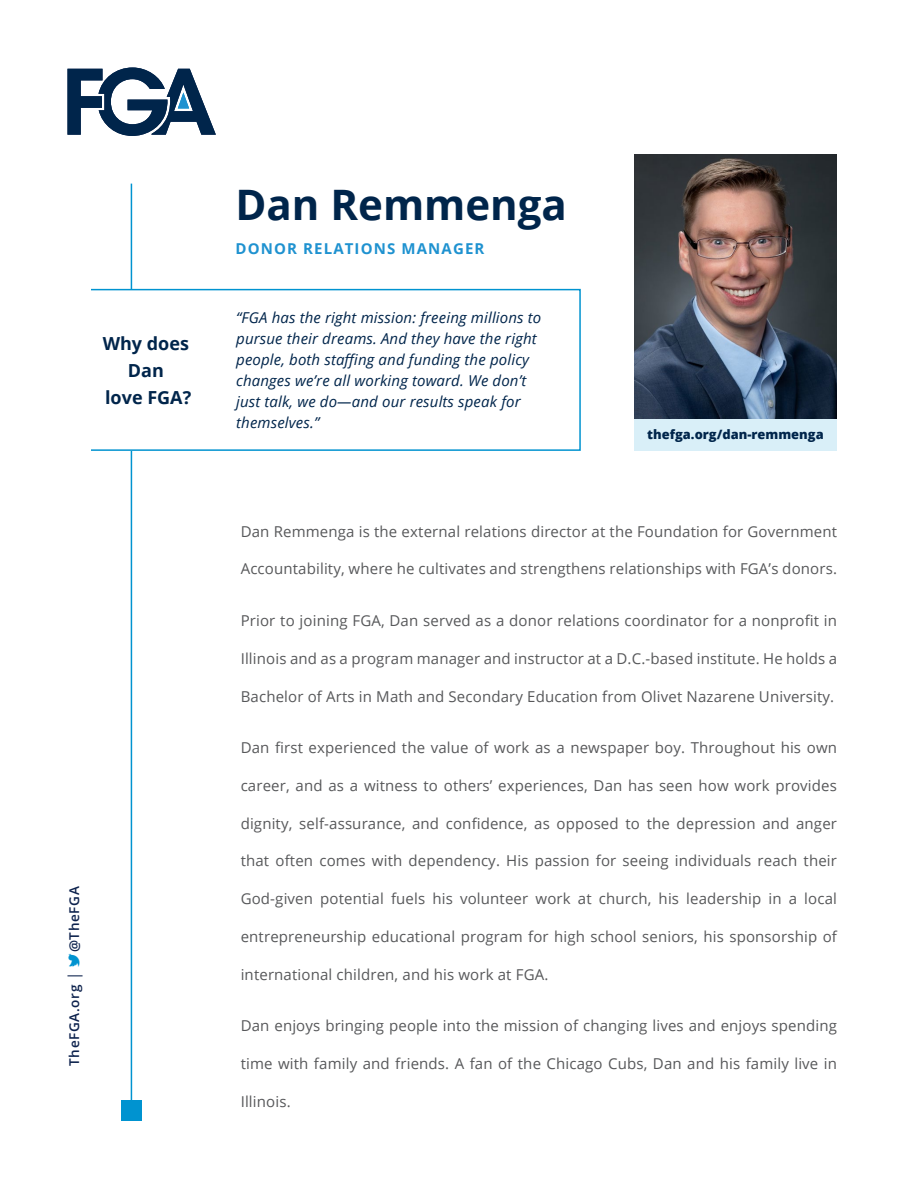
<style>
.page{position:relative;width:918px;height:1188px;background:#fff}
.page>*{position:absolute;margin:0;border:0;box-sizing:border-box;transform-origin:0 0}
.why_love{font:700 42px "Open Sans";color:#00254b}
.why_love-2{font:700 18px/27px "Open Sans";color:#00254b;text-align:center}
.Body_Text{font:15px "Open Sans";letter-spacing:.01em;color:#57585a}
.why_love_answer{font:italic 15px/21px "Open Sans";letter-spacing:.01em;color:#00254b}
.why_love-3{font:700 15px "Open Sans";letter-spacing:.075em;color:#1f92d0}
.t1{font:600 13.5px "Open Sans";letter-spacing:.05em;color:#0d224d}
.why_love-4{font:800 12.9px "Open Sans";color:#00254b}
.s1{font-weight:400;font-size:15px}
</style>
<div class="page">
<hr style="left:131px;top:451px;width:1px;height:659px;background:#0093d0">
<svg style="left:68px;top:68px;width:148px;height:68px"></svg>
<div style="left:121px;top:1100px;width:21px;height:20px;background:#0093d0"></div>
<hr style="left:131px;top:184px;width:1px;height:106px;background:#0093d0">
<img style="left:634px;top:154px;width:203px;height:265px">
<div style="left:80px;top:289px;width:501px;height:162px;border:2px solid #0093d0"></div>
<div style="left:62px;top:273px;width:29px;height:202px;background:#fff"></div>
<div style="left:634px;top:419px;width:203px;height:32px;background:#d9eff8"></div>
<p class="why_love-2" style="left:103px;top:329px;width:90px">Why does<br>Dan<br>love FGA?</p>
<p class="t1" style="left:65px;top:952px;width:68px;rotate:-90deg">@TheFGA</p>
<p class="t1" style="left:65px;top:1066px;width:96px;rotate:-90deg">TheFGA.org <span class="s1">|</span></p>
<p class="why_love" style="left:236px;top:175px;width:333px">Dan Remmenga</p>
<p class="why_love-3" style="left:236px;top:238px;width:250px">DONOR RELATIONS MANAGER</p>
<p class="why_love_answer" style="left:236px;top:307px;width:307px">“FGA has the right mission: freeing millions to pursue their dreams. And they have the right people, both staffing and funding the policy changes we’re all working toward. We don’t just talk, we do—and our results speak for themselves.”</p>
<p class="why_love-4" style="left:647px;top:425px;width:178px">thefga.org/dan-remmenga</p>
<p class="Body_Text" style="left:241px;top:521px;width:598px">Dan Remmenga is the external relations director at the Foundation for Government</p>
<p class="Body_Text" style="left:241px;top:559px;width:598px">Accountability, where he cultivates and strengthens relationships with FGA’s donors.</p>
<p class="Body_Text" style="left:241px;top:610px;width:598px">Prior to joining FGA, Dan served as a donor relations coordinator for a nonprofit in</p>
<p class="Body_Text" style="left:241px;top:648px;width:598px">Illinois and as a program manager and instructor at a D.C.-based institute. He holds a</p>
<p class="Body_Text" style="left:241px;top:686px;width:595px">Bachelor of Arts in Math and Secondary Education from Olivet Nazarene University.</p>
<p class="Body_Text" style="left:241px;top:737px;width:598px">Dan first experienced the value of work as a newspaper boy. Throughout his own</p>
<p class="Body_Text" style="left:241px;top:775px;width:598px">career, and as a witness to others’ experiences, Dan has seen how work provides</p>
<p class="Body_Text" style="left:241px;top:813px;width:598px">dignity, self-assurance, and confidence, as opposed to the depression and anger</p>
<p class="Body_Text" style="left:241px;top:851px;width:598px">that often comes with dependency. His passion for seeing individuals reach their</p>
<p class="Body_Text" style="left:241px;top:889px;width:598px">God-given potential fuels his volunteer work at church, his leadership in a local</p>
<p class="Body_Text" style="left:241px;top:926px;width:598px">entrepreneurship educational program for high school seniors, his sponsorship of</p>
<p class="Body_Text" style="left:241px;top:964px;width:309px">international children, and his work at FGA.</p>
<p class="Body_Text" style="left:241px;top:1016px;width:598px">Dan enjoys bringing people into the mission of changing lives and enjoys spending</p>
<p class="Body_Text" style="left:241px;top:1053px;width:598px">time with family and friends. A fan of the Chicago Cubs, Dan and his family live in</p>
<p class="Body_Text" style="left:241px;top:1091px;width:51px">Illinois.</p>
</div>
